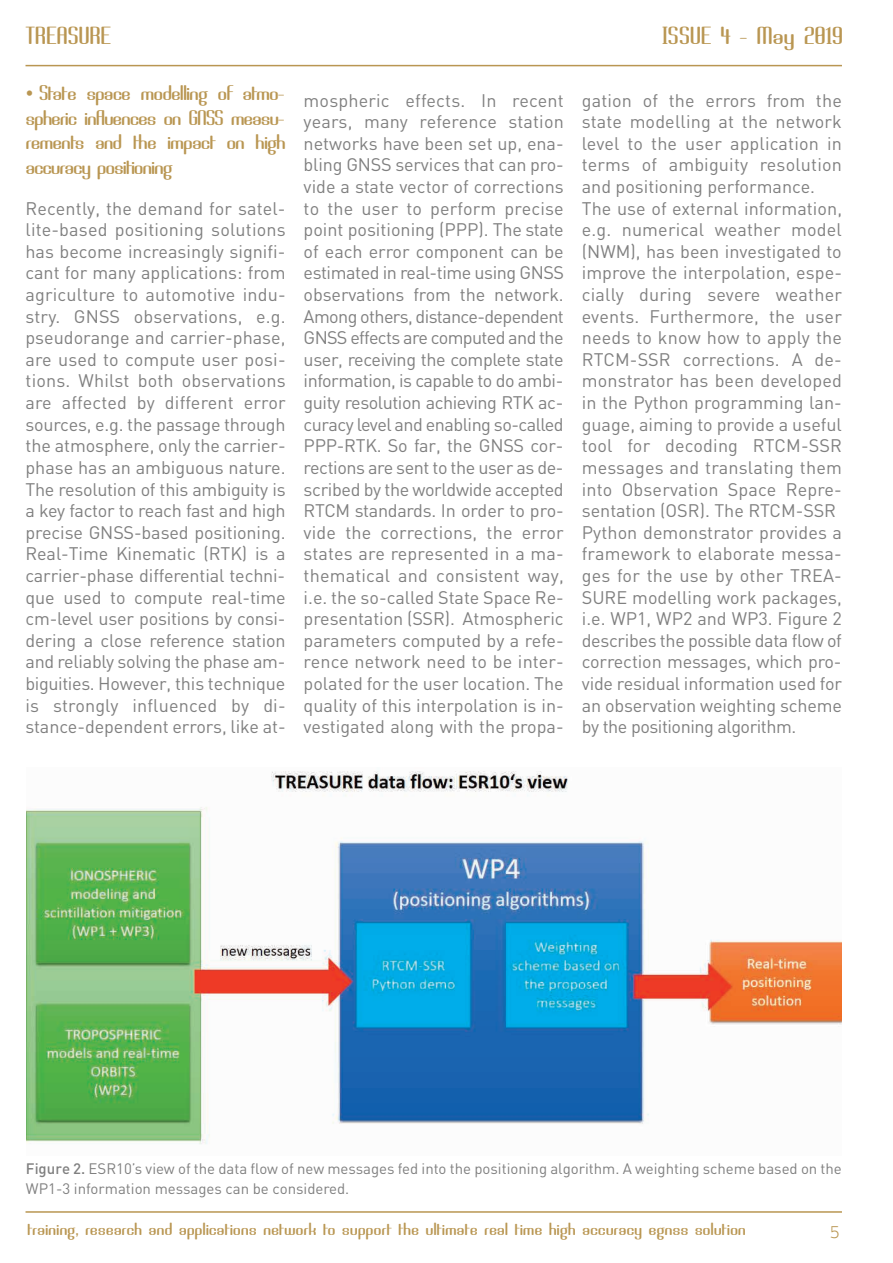
<style>
.page{position:relative;width:893px;height:1263px;background:#fff}
.page>*{position:absolute;margin:0;border:0;box-sizing:border-box;transform-origin:0 0}
.t1{font:21px "Brassiere";color:#b99652}
.t2{font:19.5px "Courier";color:#b99652}
.t3{font:18px/21.6px "DIN";color:#808080;text-align:justify}
.t4{font:18px/24.8px "Brassiere";letter-spacing:-.05em;color:#b99652;text-align:justify}
.t5{font:15px/19.5px "DIN";color:#808080}
.t6{font:15px "Brassiere";color:#b99652}
.s1{font-weight:500}
</style>
<div class="page">
<hr style="left:26px;top:65px;width:816px;height:1px;background:#b99652">
<hr style="left:26px;top:1211px;width:816px;height:2px;background:#b99652">
<img style="left:26px;top:771px;width:816px;height:373px">
<p class="t1" style="left:26px;top:21px;width:87px">TREASURE</p>
<p class="t1" style="left:662px;top:21px;width:182px">ISSUE 4 - May 2019</p>
<p class="t4" style="left:26px;top:81px;width:262px">• State space modelling of atmo&shy;spheric influences on GNSS measu&shy;rements and the impact on high accuracy positioning</p>
<p class="t3" style="left:26px;top:198px;width:262px">Recently, the demand for satel&shy;lite-based positioning solutions has become increasingly signifi&shy;cant for many applications: from agriculture to automotive indu&shy;stry. GNSS observations, e.g. pseudorange and carrier-phase, are used to compute user posi&shy;tions. Whilst both observations are affected by different error sources, e.g. the passage through the atmosphere, only the carrier&shy;phase has an ambiguous nature.<br>The resolution of this ambiguity is a key factor to reach fast and high precise GNSS-based positioning.<br>Real-Time Kinematic (RTK) is a carrier-phase differential techni&shy;que used to compute real-time cm-level user positions by consi&shy;dering a close reference station and reliably solving the phase am&shy;biguities. However, this technique is strongly influenced by di&shy;stance-dependent errors, like at-</p>
<p class="t3" style="left:304px;top:90px;width:262px">mospheric effects. In recent years, many reference station networks have been set up, ena&shy;bling GNSS services that can pro&shy;vide a state vector of corrections to the user to perform precise point positioning (PPP). The state of each error component can be estimated in real-time using GNSS observations from the network.<br>Among others, distance-dependent GNSS effects are computed and the user, receiving the complete state information, is capable to do ambi&shy;guity resolution achieving RTK ac&shy;curacy level and enabling so-called PPP-RTK. So far, the GNSS cor&shy;rections are sent to the user as de&shy;scribed by the worldwide accepted RTCM standards. In order to pro&shy;vide the corrections, the error states are represented in a ma&shy;thematical and consistent way, i.e. the so-called State Space Re&shy;presentation (SSR). Atmospheric parameters computed by a refe&shy;rence network need to be inter&shy;polated for the user location. The quality of this interpolation is in&shy;vestigated along with the propa-</p>
<p class="t3" style="left:582px;top:90px;width:262px;text-align:left">gation of the errors from the state modelling at the network level to the user application in terms of ambiguity resolution and positioning performance.<br>The use of external information, e.g. numerical weather model (NWM), has been investigated to improve the interpolation, espe&shy;cially during severe weather events. Furthermore, the user needs to know how to apply the<br>RTCM-SSR corrections. A de&shy;monstrator has been developed in the Python programming lan&shy;guage, aiming to provide a useful tool for decoding RTCM-SSR messages and translating them into Observation Space Repre&shy;sentation (OSR). The RTCM-SSR<br>Python demonstrator provides a framework to elaborate messa&shy;ges for the use by other TREA-<br>SURE modelling work packages, i.e. WP1, WP2 and WP3. Figure 2 describes the possible data flow of correction messages, which pro&shy;vide residual information used for an observation weighting scheme by the positioning algorithm.</p>
<p class="t5" style="left:26px;top:1159px;width:817px"><span class="s1">Figure 2.</span> ESR10’s view of the data flow of new messages fed into the positioning algorithm. A weighting scheme based on the<br>WP1-3 information messages can be considered.</p>
<p class="t6" style="left:27px;top:1219px;width:720px">training, research and applications network to support the ultimate real time high accuracy egnss solution</p>
<p class="t2" style="left:829px;top:1226px;width:13px">5</p>
</div>
